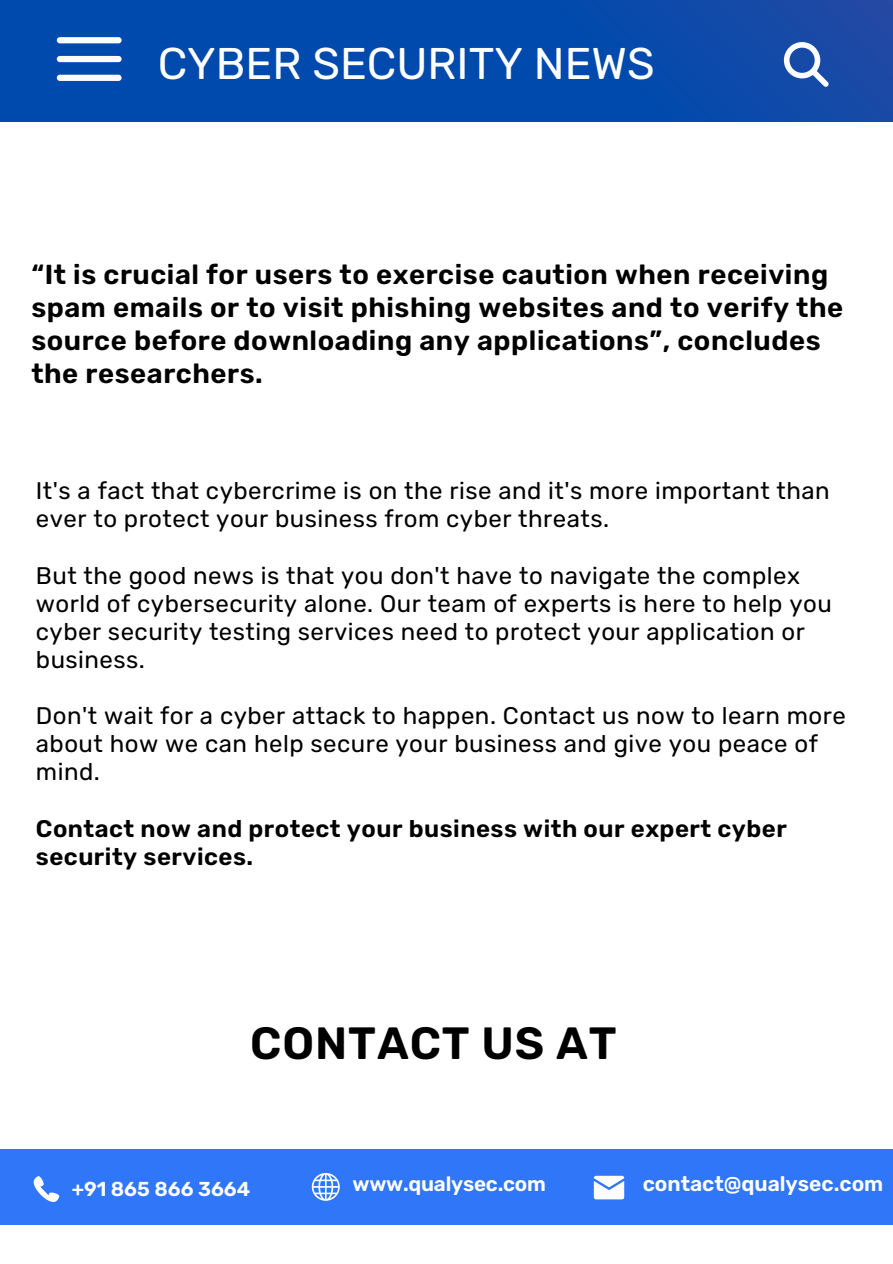
<style>
.page{position:relative;width:893px;height:1264px;background:#fff}
.page>*{position:absolute;margin:0;border:0;box-sizing:border-box;transform-origin:0 0}
.t1{font:600 45.15px "Rubik";letter-spacing:.02em;color:#000}
.t2{font:44.4px "Rubik";color:#fff}
.t3{font:600 27.45px/33px "Rubik";letter-spacing:.02em;color:#000}
.t4{font:24px/28px "Rubik";letter-spacing:.02em;color:#000}
.t5{font:600 24px/28px "Rubik";letter-spacing:.02em;color:#000}
.t6{font:600 21px "Rubik";color:#fff}
.t7{font:600 20.7px "Rubik";letter-spacing:-.01em;color:#fff}
.t8{font:600 20.1px "Rubik";color:#fff}
</style>
<div class="page">
<div style="left:0;top:0;width:892px;height:121px;background:linear-gradient(to right,#004baf,#114aa8)"></div>
<div style="left:57px;top:37px;width:65px;height:6px;background:#fff;border-radius:3px"></div>
<div style="left:57px;top:56px;width:65px;height:6px;background:#fff;border-radius:3px"></div>
<div style="left:57px;top:75px;width:65px;height:6px;background:#fff;border-radius:3px"></div>
<svg style="left:783px;top:42px;width:45px;height:45px"></svg>
<div style="left:0;top:1149px;width:892px;height:75px;background:#3076f8"></div>
<svg style="left:312px;top:1173px;width:28px;height:27px"></svg>
<svg style="left:34px;top:1176px;width:25px;height:25px"></svg>
<svg style="left:593px;top:1175px;width:31px;height:24px"></svg>
<h2 class="t2" style="left:158px;top:39px;width:498px">CYBER SECURITY NEWS</h2>
<p class="t3" style="left:31px;top:259px;width:813px">“It is crucial for users to exercise caution when receiving spam emails or to visit phishing websites and to verify the source before downloading any applications”, concludes the researchers.</p>
<p class="t4" style="left:36px;top:477px;width:795px">It's a fact that cybercrime is on the rise and it's more important than ever to protect your business from cyber threats.</p>
<p class="t4" style="left:36px;top:562px;width:797px">But the good news is that you don't have to navigate the complex world of cybersecurity alone. Our team of experts is here to help you cyber security testing services need to protect your application or business.</p>
<p class="t4" style="left:36px;top:702px;width:811px">Don't wait for a cyber attack to happen. Contact us now to learn more about how we can help secure your business and give you peace of mind.</p>
<p class="t5" style="left:36px;top:814px;width:752px">Contact now and protect your business with our expert cyber security services.</p>
<h1 class="t1" style="left:250px;top:1018px;width:368px">CONTACT US AT</h1>
<p class="t8" style="left:72px;top:1177px;width:180px">+91 865 866 3664</p>
<p class="t7" style="left:352px;top:1172px;width:195px">www.qualysec.com</p>
<p class="t6" style="left:642px;top:1172px;width:242px">contact@qualysec.com</p>
</div>
